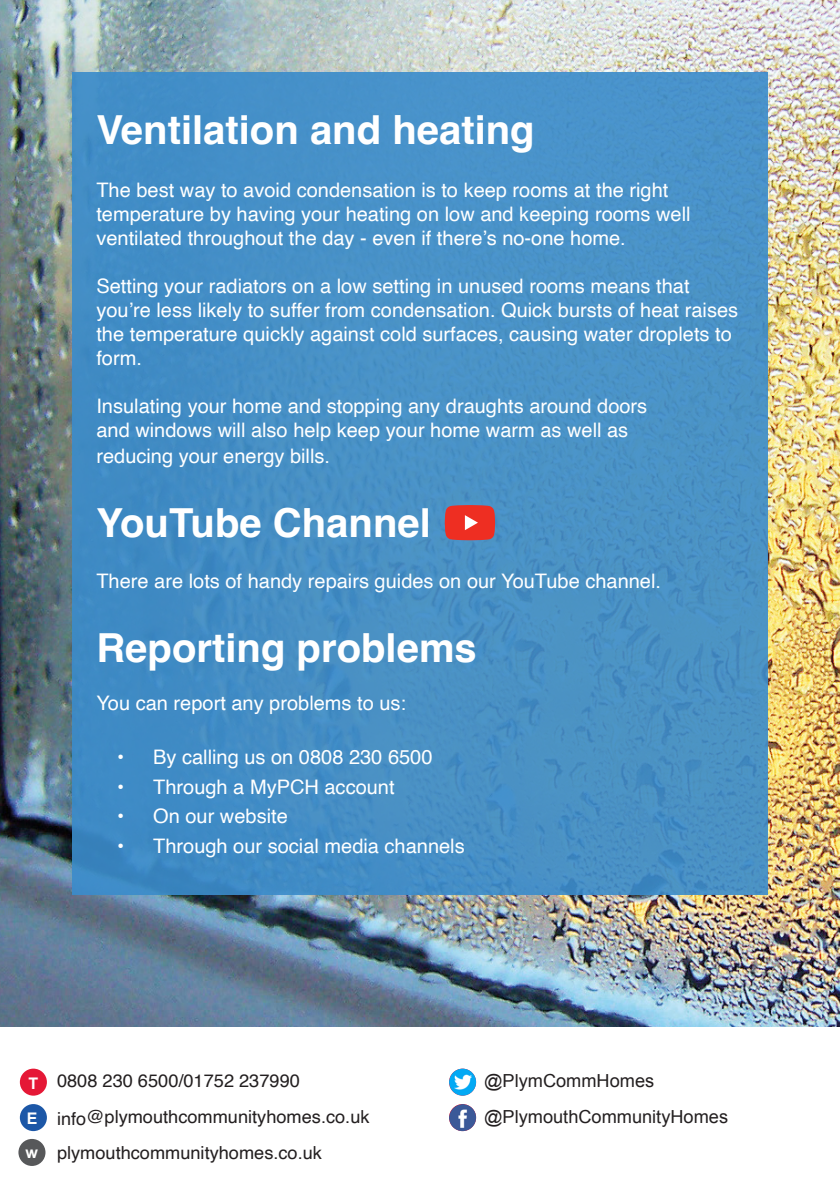
<style>
.page{position:relative;width:840px;height:1191px;background:#fff}
.page>*{position:absolute;margin:0;border:0;box-sizing:border-box;transform-origin:0 0}
.t1{font:700 40px "Helvetica";color:#fff}
.t2{font:20px/24px "Helvetica";color:#fff}
.t3{font:18px "Helvetica";color:#231f20}
.t4{font:18px "Arial";color:#231f20}
.t5{font:700 16px "Arial";color:#fff}
</style>
<div class="page">
<img style="left:0;top:0;width:839px;height:1027px">
<div style="left:18px;top:1139px;width:27px;height:27px;background:#57585a;border-radius:50%"></div>
<div style="left:20px;top:1104px;width:27px;height:27px;background:#1c57a7;border-radius:50%"></div>
<div style="left:20px;top:1068px;width:27px;height:27px;background:#e51836;border-radius:50%"></div>
<img style="left:449px;top:1068px;width:27px;height:27px;border-radius:14px">
<img style="left:449px;top:1104px;width:27px;height:27px;border-radius:14px">
<div style="left:72px;top:72px;width:695px;height:822px;background:#4890c5"></div>
<svg style="left:444px;top:505px;width:51px;height:35px;background:#e34039"></svg>
<p class="t1" style="left:96px;top:105px;width:439px">Ventilation and heating</p>
<p class="t2" style="left:96px;top:178px;width:595px">The best way to avoid condensation is to keep rooms at the right temperature by having your heating on low and keeping rooms well ventilated throughout the day - even if there’s no-one home.</p>
<p class="t2" style="left:96px;top:274px;width:643px">Setting your radiators on a low setting in unused rooms means that you’re less likely to suffer from condensation. Quick bursts of heat raises the temperature quickly against cold surfaces, causing water droplets to form.</p>
<p class="t2" style="left:96px;top:394px;width:552px">Insulating your home and stopping any draughts around doors</p>
<p class="t2" style="left:96px;top:418px;width:533px">and windows will also help keep your home warm as well as</p>
<p class="t2" style="left:96px;top:444px;width:235px">reducing your energy bills.</p>
<p class="t1" style="left:96px;top:499px;width:336px">YouTube Channel</p>
<p class="t2" style="left:96px;top:569px;width:566px">There are lots of handy repairs guides on our YouTube channel.</p>
<p class="t1" style="left:96px;top:624px;width:382px">Reporting problems</p>
<p class="t2" style="left:96px;top:692px;width:311px">You can report any problems to us:</p>
<p class="t2" style="left:117px;top:745px;width:317px">• By calling us on 0808 230 6500</p>
<p class="t2" style="left:117px;top:775px;width:279px">• Through a MyPCH account</p>
<p class="t2" style="left:117px;top:805px;width:172px">• On our website</p>
<p class="t2" style="left:117px;top:834px;width:349px">• Through our social media channels</p>
<p class="t3" style="left:57px;top:1067px;width:244px">0808 230 6500/01752 237990</p>
<p class="t3" style="left:57px;top:1103px;width:314px">info@plymouthcommunityhomes.co.uk</p>
<p class="t5" style="left:28px;top:1072px;width:11px">T</p>
<p class="t4" style="left:484px;top:1069px;width:171px">@PlymCommHomes</p>
<p class="t4" style="left:484px;top:1105px;width:245px">@PlymouthCommunityHomes</p>
<p class="t5" style="left:27px;top:1108px;width:12px">E</p>
<p class="t5" style="left:26px;top:1141px;width:14px">w</p>
<p class="t3" style="left:57px;top:1139px;width:266px">plymouthcommunityhomes.co.uk</p>
</div>
